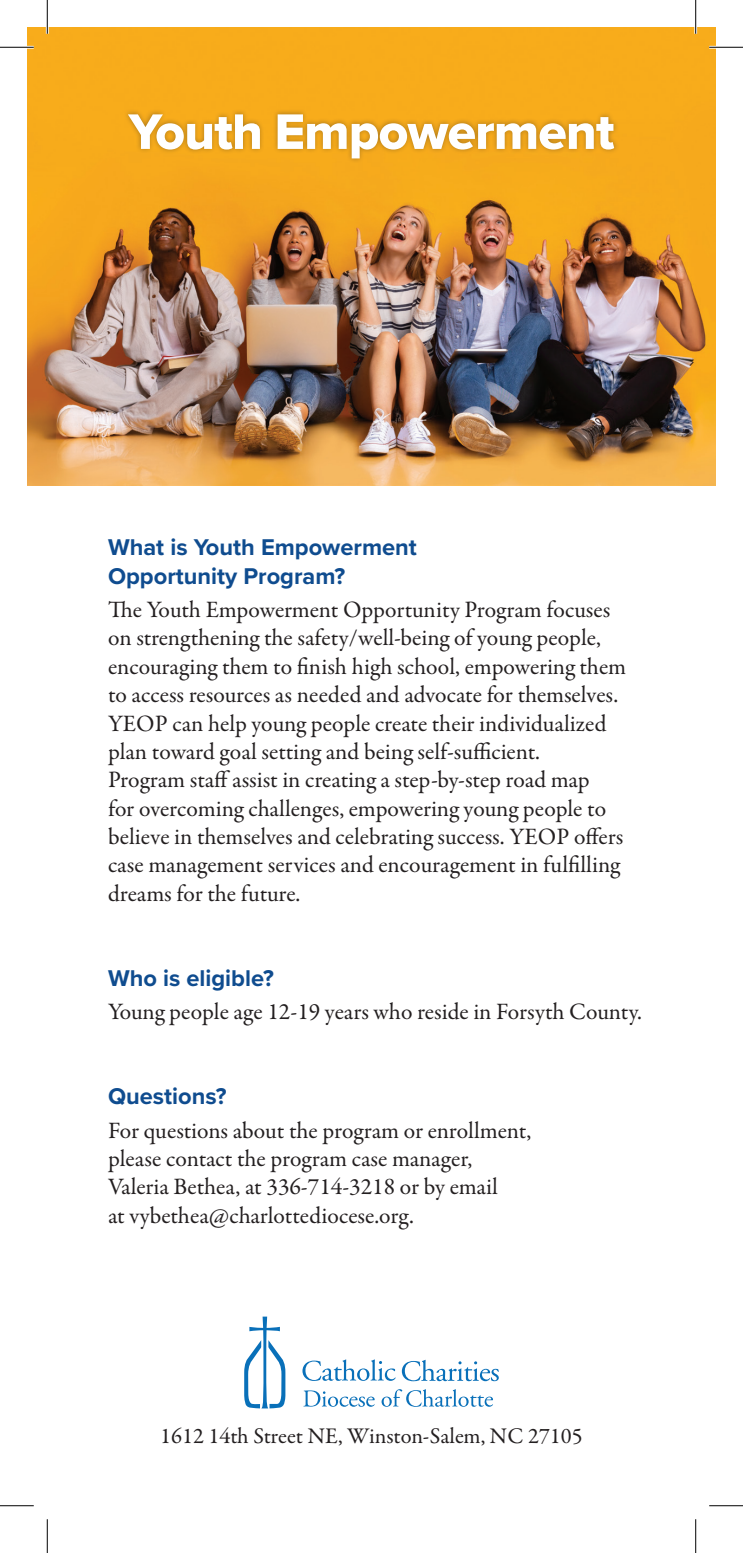
<style>
.page{position:relative;width:743px;height:1553px;background:#fff}
.page>*{position:absolute;margin:0;border:0;box-sizing:border-box;transform-origin:0 0}
.t1{font:51.75px "Proxima Nova Extrabld";letter-spacing:-.015em;color:#fff}
.t2{font:23.62px/28.3px "Garamond Premr Pro";color:#231f20}
.t3{font:700 23.62px/28.3px "Proxima Nova";color:#0f4c8f}
.t4{font:22.5px "Garamond Premr Pro";color:#231f20}
</style>
<div class="page">
<svg style="left:244px;top:1316px;width:41px;height:92px"></svg>
<svg style="left:302px;top:1359px;width:93px;height:21px"></svg>
<svg style="left:402px;top:1359px;width:96px;height:22px"></svg>
<svg style="left:303px;top:1390px;width:71px;height:16px"></svg>
<svg style="left:381px;top:1389px;width:112px;height:17px"></svg>
<img style="left:27px;top:27px;width:689px;height:458px">
<div style="left:123px;top:109px;width:496px;height:54px;background:#231f20;opacity:.35"></div>
<hr style="left:0;top:46px;width:34px;height:3px;background:#fff">
<hr style="left:709px;top:46px;width:33px;height:3px;background:#fff">
<hr style="left:46px;top:0;width:3px;height:34px;background:#fff">
<hr style="left:694px;top:0;width:3px;height:34px;background:#fff">
<hr style="left:0;top:47px;width:34px;height:1px;background:#000">
<hr style="left:709px;top:47px;width:33px;height:1px;background:#000">
<hr style="left:0;top:1505px;width:34px;height:1px;background:#000">
<hr style="left:709px;top:1505px;width:33px;height:1px;background:#000">
<hr style="left:47px;top:0;width:1px;height:34px;background:#000">
<hr style="left:47px;top:1519px;width:1px;height:33px;background:#000">
<hr style="left:695px;top:0;width:1px;height:34px;background:#000">
<hr style="left:695px;top:1519px;width:1px;height:33px;background:#000">
<p class="t1" style="left:128px;top:93px;width:487px">Youth Empowerment</p>
<p class="t3" style="left:108px;top:533px;width:310px">What is Youth Empowerment<br>Opportunity Program?</p>
<p class="t2" style="left:108px;top:596px;width:519px">The Youth Empowerment Opportunity Program focuses on strengthening the safety/well-being of young people, encouraging them to finish high school, empowering them to access resources as needed and advocate for themselves.<br>YEOP can help young people create their individualized plan toward goal setting and being self-sufficient.<br>Program staff assist in creating a step-by-step road map<br>for overcoming challenges, empowering young people to believe in themselves and celebrating success. YEOP offers case management services and encouragement in fulfilling dreams for the future.</p>
<p class="t3" style="left:108px;top:963px;width:167px">Who is eligible?</p>
<p class="t2" style="left:108px;top:998px;width:535px">Young people age 12-19 years who reside in Forsyth County.</p>
<p class="t3" style="left:108px;top:1081px;width:120px">Questions?</p>
<p class="t2" style="left:108px;top:1116px;width:425px">For questions about the program or enrollment, please contact the program case manager, Valeria Bethea, at 336-714-3218 or by email<br>at vybethea@charlottediocese.org.</p>
<p class="t4" style="left:160px;top:1422px;width:424px">1612 14th Street NE, Winston-Salem, NC 27105</p>
</div>
